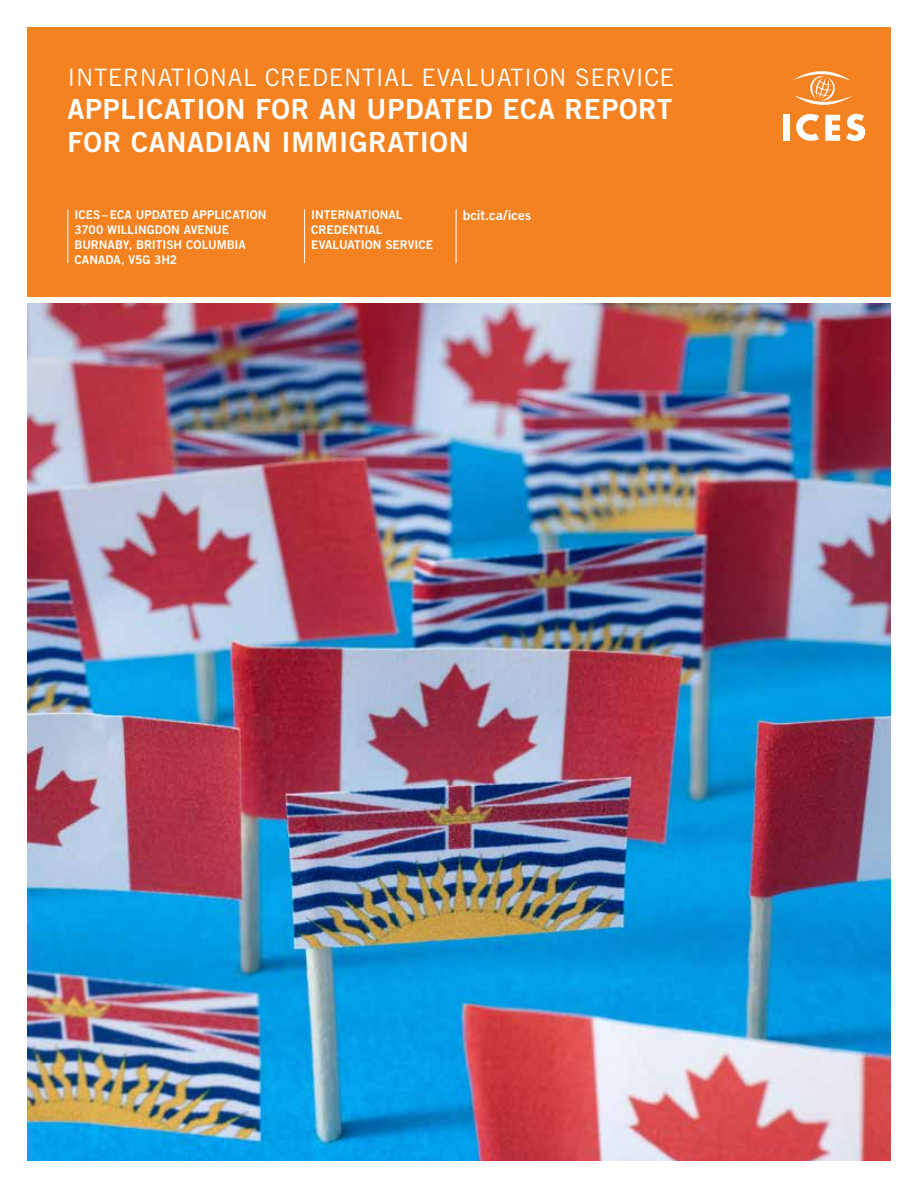
<style>
.page{position:relative;width:918px;height:1188px;background:#fff}
.page>*{position:absolute;margin:0;border:0;box-sizing:border-box;transform-origin:0 0}
.t1{font:27.75px/33px "Trade Gothic Bold Two";letter-spacing:.025em;color:#fff}
.t2{font:24px "Trade Gothic";letter-spacing:.025em;color:#fff}
.t3{font:13.5px "Trade Gothic Bold Two";color:#fff}
.t4{font:12px/15px "Trade Gothic Bold Two";letter-spacing:-.005em;color:#fff}
</style>
<div class="page">
<div style="left:27px;top:27px;width:864px;height:270px;background:#f58220"></div>
<hr style="left:68px;top:209px;width:1px;height:54px;background:#fff">
<hr style="left:304px;top:209px;width:1px;height:54px;background:#fff">
<hr style="left:456px;top:209px;width:1px;height:54px;background:#fff">
<div style="left:783px;top:115px;width:7px;height:26px;background:#fff"></div>
<svg style="left:792px;top:71px;width:73px;height:70px"></svg>
<img style="left:27px;top:304px;width:864px;height:857px">
<h2 class="t2" style="left:68px;top:63px;width:608px">INTERNATIONAL CREDENTIAL EVALUATION SERVICE</h2>
<h1 class="t1" style="left:68px;top:92px;width:606px">APPLICATION FOR AN UPDATED ECA REPORT<br>FOR CANADIAN IMMIGRATION</h1>
<p class="t4" style="left:75px;top:207px;width:194px">ICES–ECA UPDATED APPLICATION<br>3700 WILLINGDON AVENUE<br>BURNABY, BRITISH COLUMBIA<br>CANADA, V5G 3H2</p>
<p class="t4" style="left:311px;top:207px;width:123px">INTERNATIONAL<br>CREDENTIAL<br>EVALUATION SERVICE</p>
<p class="t3" style="left:463px;top:207px;width:70px">bcit.ca/ices</p>
</div>
